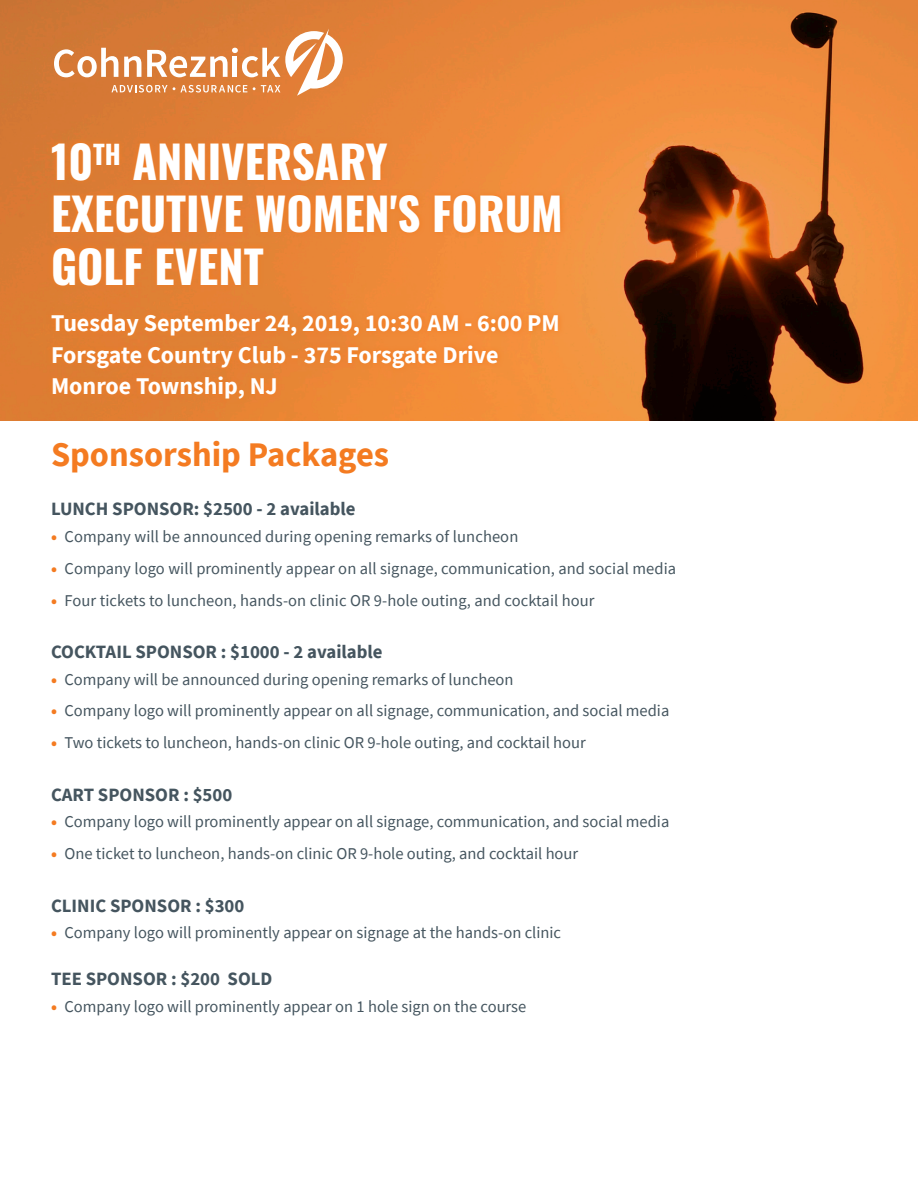
<style>
.page{position:relative;width:918px;height:1188px;background:#fff}
.page>*{position:absolute;margin:0;border:0;box-sizing:border-box;transform-origin:0 0}
.t1{font:700 45px/52.5px "Oswald";color:#fff}
.t2{font:700 34.5px "Source Sans Pro";color:#f47b21}
.t3{font:700 24px/31.5px "Source Sans Pro";color:#fff}
.t4{font:700 18.75px "Source Sans Pro";color:#45555f}
.t5{font:16.5px "Source Sans Pro";color:#45555f}
.s1{font-weight:900;color:#f47b21}
</style>
<div class="page">
<svg style="left:0;top:0;width:918px;height:420px;background:#c77230"></svg>
<svg style="left:54px;top:29px;width:289px;height:67px"></svg>
<svg style="left:46px;top:136px;width:520px;height:269px;background:#ea8332"></svg>
<p class="t1" style="left:51px;top:138px;width:338px">10<sup>TH</sup> ANNIVERSARY</p>
<p class="t1" style="left:51px;top:190px;width:513px">EXECUTIVE WOMEN'S FORUM<br>GOLF EVENT</p>
<p class="t3" style="left:51px;top:307px;width:510px">Tuesday September 24, 2019, 10:30 AM - 6:00 PM</p>
<p class="t3" style="left:51px;top:339px;width:449px">Forsgate Country Club - 375 Forsgate Drive<br>Monroe Township, NJ</p>
<p class="t2" style="left:51px;top:431px;width:340px">Sponsorship Packages</p>
<p class="t4" style="left:51px;top:497px;width:306px">LUNCH SPONSOR: $2500 - 2 available</p>
<p class="t5" style="left:51px;top:526px;width:469px"><span class="s1">•</span> Company will be announced during opening remarks of luncheon</p>
<p class="t5" style="left:51px;top:558px;width:627px"><span class="s1">•</span> Company logo will prominently appear on all signage, communication, and social media</p>
<p class="t5" style="left:51px;top:590px;width:545px"><span class="s1">•</span> Four tickets to luncheon, hands-on clinic OR 9-hole outing, and cocktail hour</p>
<p class="t4" style="left:51px;top:639px;width:333px">COCKTAIL SPONSOR : $1000 - 2 available</p>
<p class="t5" style="left:51px;top:669px;width:464px"><span class="s1">•</span> Company will be announced during opening remarks of luncheon</p>
<p class="t5" style="left:51px;top:701px;width:620px"><span class="s1">•</span> Company logo will prominently appear on all signage, communication, and social media</p>
<p class="t5" style="left:51px;top:732px;width:536px"><span class="s1">•</span> Two tickets to luncheon, hands-on clinic OR 9-hole outing, and cocktail hour</p>
<p class="t4" style="left:51px;top:782px;width:183px">CART SPONSOR : $500</p>
<p class="t5" style="left:51px;top:811px;width:620px"><span class="s1">•</span> Company logo will prominently appear on all signage, communication, and social media</p>
<p class="t5" style="left:51px;top:843px;width:529px"><span class="s1">•</span> One ticket to luncheon, hands-on clinic OR 9-hole outing, and cocktail hour</p>
<p class="t4" style="left:51px;top:893px;width:195px">CLINIC SPONSOR : $300</p>
<p class="t5" style="left:51px;top:922px;width:512px"><span class="s1">•</span> Company logo will prominently appear on signage at the hands-on clinic</p>
<p class="t4" style="left:51px;top:967px;width:223px">TEE SPONSOR : $200 SOLD</p>
<p class="t5" style="left:51px;top:996px;width:477px"><span class="s1">•</span> Company logo will prominently appear on 1 hole sign on the course</p>
</div>
